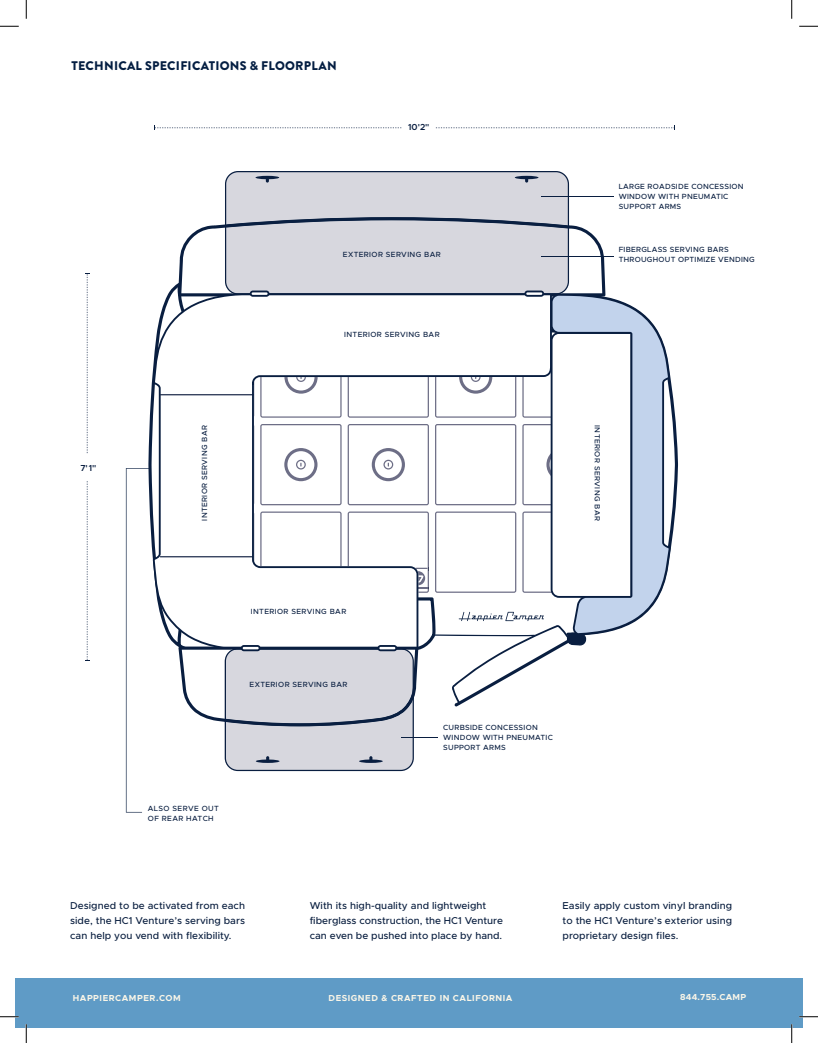
<style>
.page{position:relative;width:818px;height:1043px;background:#fff}
.page>*{position:absolute;margin:0;border:0;box-sizing:border-box;transform-origin:0 0}
.Resource_Header_1{font:900 12.5px "Brandon Grotesque";letter-spacing:.02em;color:#041e42}
.t1{font:500 10px/15px "Metropolis";letter-spacing:.005em;color:#091e3f;text-align:justify}
.t2{font:700 8.75px "Metropolis";letter-spacing:.06em;color:#faf6e8}
.t3{font:700 8.75px "Metropolis";letter-spacing:.02em;color:#faf6e8}
.t4{font:600 8.75px "Metropolis";color:#091e40}
.t5{font:500 7.5px/10px "Metropolis";letter-spacing:.035em;color:#091e40}
</style>
<div class="page">
<svg style="left:154px;top:126px;width:247px;height:4px"></svg>
<svg style="left:436px;top:126px;width:239px;height:4px"></svg>
<svg style="left:85px;top:273px;width:4px;height:180px"></svg>
<svg style="left:85px;top:481px;width:4px;height:180px"></svg>
<svg style="left:148px;top:370px;width:530px;height:191px"></svg>
<svg style="left:126px;top:468px;width:23px;height:344px"></svg>
<svg style="left:651px;top:321px;width:19px;height:287px;fill:#c2d3ec"></svg>
<svg style="left:160px;top:171px;width:491px;height:600px"></svg>
<hr style="left:540px;top:196px;width:73px;height:1px;background:#091e40">
<hr style="left:540px;top:256px;width:73px;height:1px;background:#091e40">
<div style="left:15px;top:978px;width:787px;height:50px;background:#5f9bc6"></div>
<svg style="left:0;top:25px;width:19px;height:2px"></svg>
<svg style="left:799px;top:25px;width:19px;height:2px"></svg>
<svg style="left:0;top:1016px;width:19px;height:1px"></svg>
<svg style="left:799px;top:1015px;width:19px;height:2px"></svg>
<svg style="left:25px;top:0;width:2px;height:19px"></svg>
<svg style="left:25px;top:1024px;width:2px;height:18px"></svg>
<svg style="left:791px;top:0;width:1px;height:19px"></svg>
<svg style="left:791px;top:1024px;width:1px;height:18px"></svg>
<p class="Resource_Header_1" style="left:71px;top:57px;width:267px">TECHNICAL SPECIFICATIONS &amp; FLOORPLAN</p>
<p class="t4" style="left:408px;top:122px;width:23px">10'2"</p>
<p class="t5" style="left:343px;top:249px;width:99px">EXTERIOR SERVING BAR</p>
<p class="t5" style="left:344px;top:330px;width:97px">INTERIOR SERVING BAR</p>
<p class="t5" style="left:618px;top:182px;width:126px">LARGE ROADSIDE CONCESSION<br>WINDOW WITH PNEUMATIC<br>SUPPORT ARMS</p>
<p class="t5" style="left:618px;top:244px;width:138px">FIBERGLASS SERVING BARS<br>THROUGHOUT OPTIMIZE VENDING</p>
<p class="t4" style="left:80px;top:462px;width:18px">7'1"</p>
<p class="t5" style="left:199px;top:520px;width:97px;rotate:-90deg">INTERIOR SERVING BAR</p>
<p class="t5" style="left:602px;top:425px;width:97px;rotate:90deg">INTERIOR SERVING BAR</p>
<p class="t5" style="left:251px;top:606px;width:97px">INTERIOR SERVING BAR</p>
<p class="t5" style="left:249px;top:679px;width:99px">EXTERIOR SERVING BAR</p>
<p class="t5" style="left:148px;top:803px;width:72px">ALSO SERVE OUT<br>OF REAR HATCH</p>
<p class="t5" style="left:443px;top:722px;width:111px">CURBSIDE CONCESSION<br>WINDOW WITH PNEUMATIC<br>SUPPORT ARMS</p>
<p class="t1" style="left:70px;top:897px;width:176px">Designed to be activated from each side, the HC1 Venture’s serving bars can help you vend with flexibility.</p>
<p class="t1" style="left:310px;top:897px;width:195px;text-align:left">With its high-quality and lightweight fiberglass construction, the HC1 Venture can even be pushed into place by hand.</p>
<p class="t1" style="left:562px;top:897px;width:171px">Easily apply custom vinyl branding to the HC1 Venture’s exterior using proprietary design files.</p>
<p class="t2" style="left:73px;top:992px;width:109px">HAPPIERCAMPER.COM</p>
<p class="t2" style="left:328px;top:992px;width:185px">DESIGNED &amp; CRAFTED IN CALIFORNIA</p>
<p class="t3" style="left:680px;top:991px;width:67px">844.755.CAMP</p>
</div>
